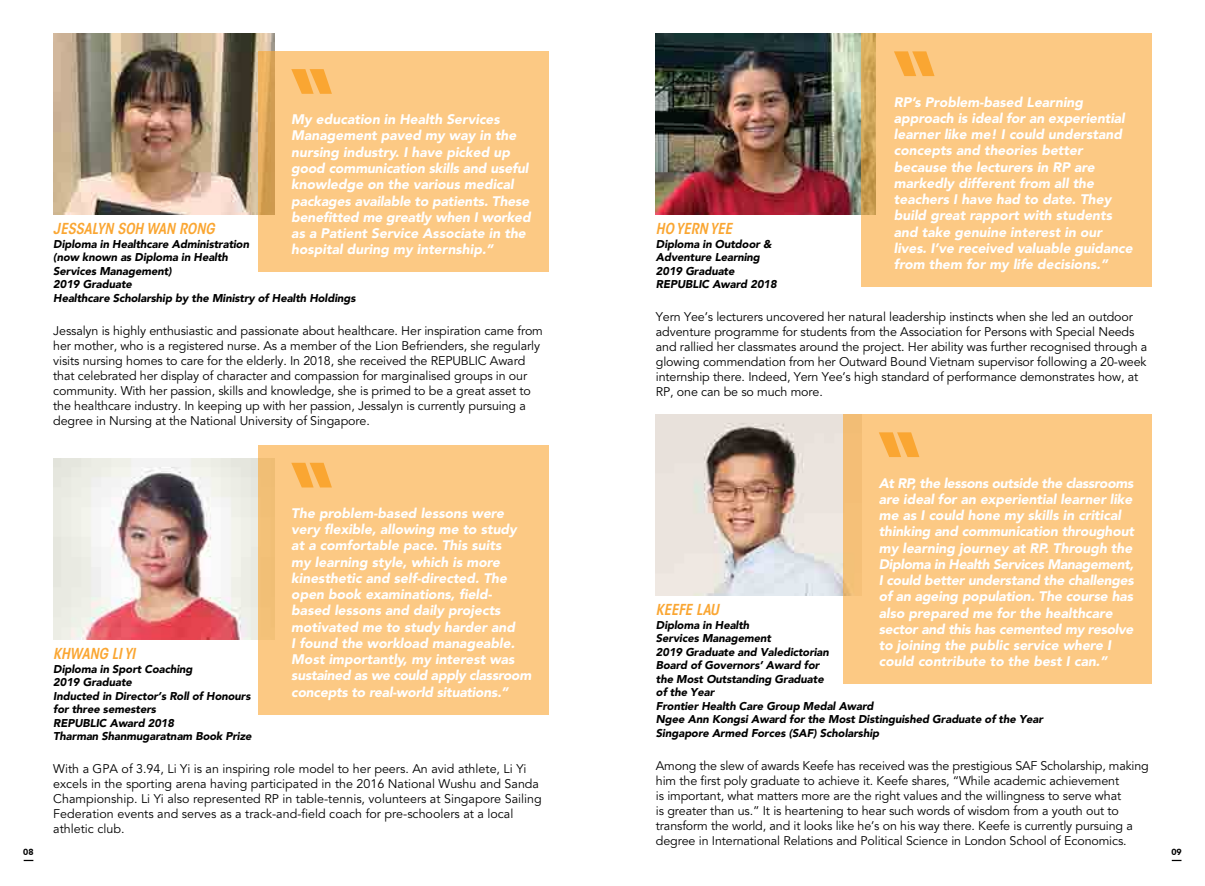
<style>
.page{position:relative;width:1205px;height:886px;background:#fff}
.page>*{position:absolute;margin:0;border:0;box-sizing:border-box;transform-origin:0 0}
.t1{font:italic 600 condensed 15px "ITC Avant Garde Std";color:#faa632}
.t2{font:italic 900 13.75px/16.2px "Avenir LT Std";color:#fff}
.t3{font:12.5px/15px "Avenir LT Std";letter-spacing:-.01em;color:#000}
.t4{font:italic 900 11.25px/13.5px "Avenir LT Std";letter-spacing:-.01em;color:#000}
.t5{font:900 8.75px "Avenir";color:#000}
</style>
<div class="page">
<img style="left:656px;top:415px;width:187px;height:180px">
<img style="left:53px;top:458px;width:205px;height:181px">
<img style="left:53px;top:34px;width:221px;height:180px">
<div style="left:843px;top:415px;width:308px;height:269px;background:#fcc984"></div>
<img style="left:656px;top:34px;width:205px;height:180px">
<div style="left:861px;top:34px;width:290px;height:253px;background:#fcc984"></div>
<svg style="left:894px;top:51px;width:40px;height:25px"></svg>
<svg style="left:879px;top:432px;width:40px;height:25px"></svg>
<div style="left:258px;top:51px;width:291px;height:221px;background:#fcc984"></div>
<svg style="left:291px;top:69px;width:41px;height:25px"></svg>
<div style="left:258px;top:445px;width:291px;height:269px;background:#fcc984"></div>
<svg style="left:291px;top:463px;width:41px;height:24px"></svg>
<p class="t2" style="left:291px;top:111px;width:241px">My education in Health Services Management paved my way in the nursing industry. I have picked up good communication skills and useful knowledge on the various medical packages available to patients. These benefitted me greatly when I worked as a Patient Service Associate in the hospital during my internship.”</p>
<p class="t1" style="left:53px;top:220px;width:163px">JESSALYN SOH WAN RONG</p>
<p class="t4" style="left:53px;top:237px;width:304px">Diploma in Healthcare Administration<br>(now known as Diploma in Health<br>Services Management)<br>2019 Graduate<br>Healthcare Scholarship by the Ministry of Health Holdings</p>
<p class="t3" style="left:53px;top:323px;width:491px">Jessalyn is highly enthusiastic and passionate about healthcare. Her inspiration came from her mother, who is a registered nurse. As a member of the Lion Befrienders, she regularly visits nursing homes to care for the elderly. In 2018, she received the REPUBLIC Award that celebrated her display of character and compassion for marginalised groups in our community. With her passion, skills and knowledge, she is primed to be a great asset to the healthcare industry. In keeping up with her passion, Jessalyn is currently pursuing a degree in Nursing at the National University of Singapore.</p>
<p class="t2" style="left:894px;top:94px;width:240px">RP’s Problem-based Learning approach is ideal for an experiential learner like me! I could understand concepts and theories better because the lecturers in RP are markedly different from all the teachers I have had to date. They build great rapport with students and take genuine interest in our lives. I’ve received valuable guidance from them for my life decisions.”</p>
<p class="t1" style="left:656px;top:220px;width:78px">HO YERN YEE</p>
<p class="t4" style="left:656px;top:237px;width:122px">Diploma in Outdoor &amp;<br>Adventure Learning<br>2019 Graduate<br>REPUBLIC Award 2018</p>
<p class="t3" style="left:656px;top:310px;width:493px">Yern Yee’s lecturers uncovered her natural leadership instincts when she led an outdoor adventure programme for students from the Association for Persons with Special Needs and rallied her classmates around the project. Her ability was further recognised through a glowing commendation from her Outward Bound Vietnam supervisor following a 20-week internship there. Indeed, Yern Yee’s high standard of performance demonstrates how, at RP, one can be so much more.</p>
<p class="t2" style="left:879px;top:475px;width:257px">At RP, the lessons outside the classrooms are ideal for an experiential learner like me as I could hone my skills in critical thinking and communication throughout my learning journey at RP. Through the Diploma in Health Services Management, I could better understand the challenges of an ageing population. The course has also prepared me for the healthcare sector and this has cemented my resolve to joining the public service where I could contribute to the best I can.”</p>
<p class="t2" style="left:291px;top:505px;width:242px">The problem-based lessons were very flexible, allowing me to study at a comfortable pace. This suits<br>my learning style, which is more kinesthetic and self-directed. The open book examinations, field&shy;based lessons and daily projects motivated me to study harder and<br>I found the workload manageable.<br>Most importantly, my interest was sustained as we could apply classroom concepts to real-world situations.”</p>
<p class="t1" style="left:656px;top:600px;width:65px">KEEFE LAU</p>
<p class="t4" style="left:656px;top:618px;width:389px">Diploma in Health<br>Services Management<br>2019 Graduate and Valedictorian<br>Board of Governors’ Award for<br>the Most Outstanding Graduate<br>of the Year<br>Frontier Health Care Group Medal Award<br>Ngee Ann Kongsi Award for the Most Distinguished Graduate of the Year<br>Singapore Armed Forces (SAF) Scholarship</p>
<p class="t3" style="left:656px;top:758px;width:494px">Among the slew of awards Keefe has received was the prestigious SAF Scholarship, making him the first poly graduate to achieve it. Keefe shares, “While academic achievement<br>is important, what matters more are the right values and the willingness to serve what<br>is greater than us.” It is heartening to hear such words of wisdom from a youth out to transform the world, and it looks like he’s on his way there. Keefe is currently pursuing a degree in International Relations and Political Science in London School of Economics.</p>
<p class="t1" style="left:53px;top:644px;width:84px">KHWANG LI YI</p>
<p class="t4" style="left:53px;top:662px;width:200px">Diploma in Sport Coaching<br>2019 Graduate<br>Inducted in Director’s Roll of Honours for three semesters<br>REPUBLIC Award 2018<br>Tharman Shanmugaratnam Book Prize</p>
<p class="t3" style="left:53px;top:761px;width:490px">With a GPA of 3.94, Li Yi is an inspiring role model to her peers. An avid athlete, Li Yi excels in the sporting arena having participated in the 2016 National Wushu and Sanda Championship. Li Yi also represented RP in table-tennis, volunteers at Singapore Sailing Federation events and serves as a track-and-field coach for pre-schoolers at a local athletic club.</p>
<p class="t5" style="left:23px;top:846px;width:12px">08</p>
<p class="t5" style="left:1171px;top:846px;width:12px">09</p>
</div>
